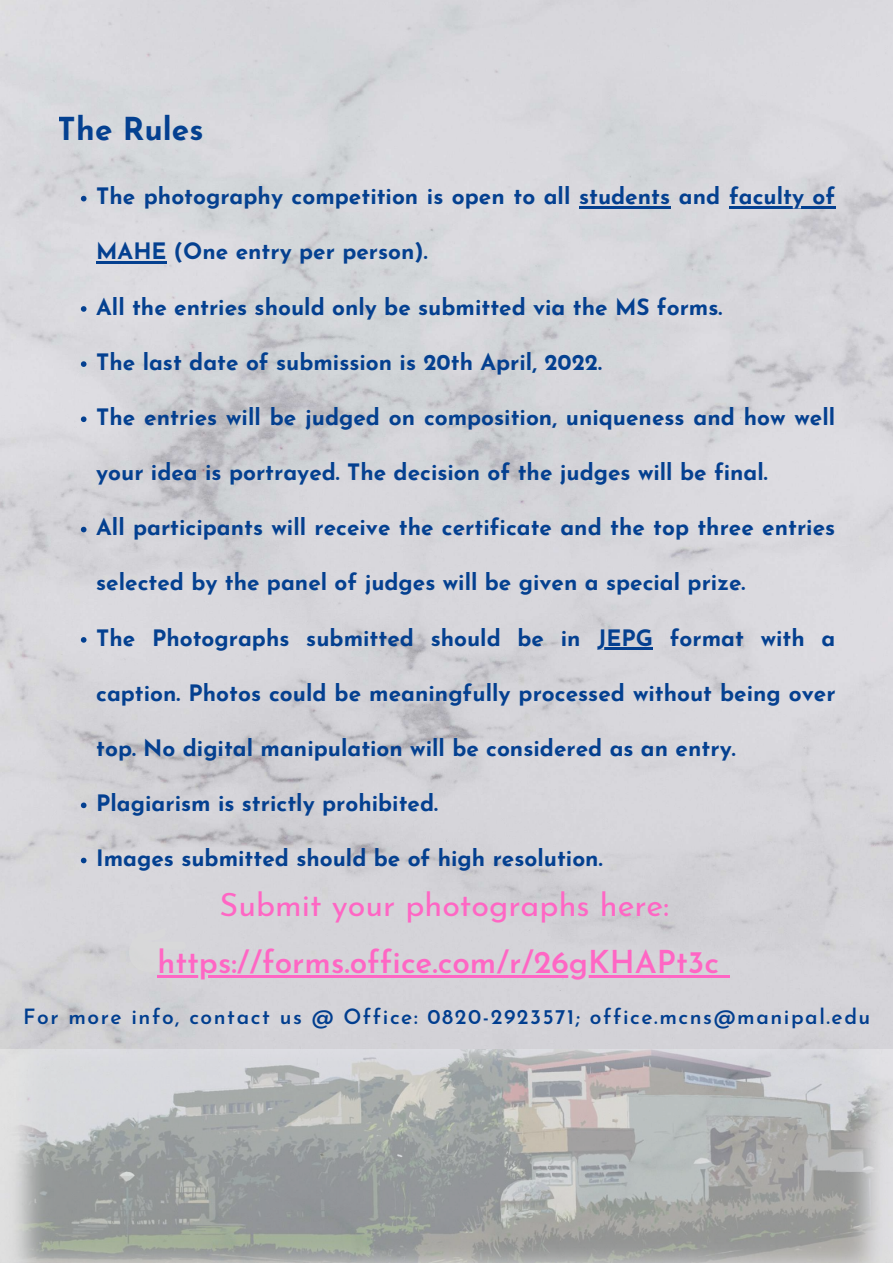
<style>
.page{position:relative;width:893px;height:1263px;background:#fff}
.page>*{position:absolute;margin:0;border:0;box-sizing:border-box;transform-origin:0 0}
.t1{font:32.25px "Josefin Sans";color:#ff66c4}
.t2{font:700 31.58px "Josefin Sans";color:#013e8f}
.t3{font:600 31.5px "Josefin Sans";color:#ff66c4}
.t4{font:700 22.58px "Josefin Sans";color:#013e8f}
.t5{font:600 21px "Josefin Sans";letter-spacing:.075em;color:#013e8f}
</style>
<div class="page">
<img style="left:0;top:0;width:893px;height:1050px">
<div style="left:129px;top:928px;width:57px;height:44px;background:#d7d7d9"></div>
<svg style="left:81px;top:196px;width:5px;height:5px"></svg>
<hr style="left:579px;top:206px;width:91px;height:2px;background:#013e8f">
<hr style="left:729px;top:206px;width:106px;height:2px;background:#013e8f">
<hr style="left:96px;top:261px;width:71px;height:2px;background:#013e8f">
<svg style="left:81px;top:306px;width:5px;height:6px"></svg>
<svg style="left:81px;top:361px;width:5px;height:6px"></svg>
<svg style="left:81px;top:416px;width:5px;height:6px"></svg>
<svg style="left:81px;top:527px;width:5px;height:5px"></svg>
<svg style="left:81px;top:637px;width:5px;height:6px"></svg>
<hr style="left:597px;top:647px;width:56px;height:2px;background:#013e8f">
<svg style="left:81px;top:802px;width:5px;height:6px"></svg>
<svg style="left:81px;top:858px;width:5px;height:5px"></svg>
<img style="left:0;top:1050px;width:893px;height:213px">
<hr style="left:157px;top:975px;width:562px;height:2px;background:#ff66c4">
<svg style="left:719px;top:975px;width:10px;height:2px"></svg>
<h2 class="t2" style="left:58px;top:116px;width:147px">The Rules</h2>
<p class="t4" style="left:96px;top:187px;width:740px">The photography competition is open to all students and faculty of</p>
<p class="t4" style="left:96px;top:242px;width:333px">MAHE (One entry per person).</p>
<p class="t4" style="left:96px;top:298px;width:627px">All the entries should only be submitted via the MS forms.</p>
<p class="t4" style="left:96px;top:353px;width:507px">The last date of submission is 20th April, 2022.</p>
<p class="t4" style="left:96px;top:408px;width:740px">The entries will be judged on composition, uniqueness and how well</p>
<p class="t4" style="left:96px;top:463px;width:673px">your idea is portrayed. The decision of the judges will be final.</p>
<p class="t4" style="left:96px;top:518px;width:740px">All participants will receive the certificate and the top three entries</p>
<p class="t4" style="left:96px;top:573px;width:651px">selected by the panel of judges will be given a special prize.</p>
<p class="t4" style="left:96px;top:628px;width:741px">The Photographs submitted should be in JEPG format with a</p>
<p class="t4" style="left:96px;top:684px;width:741px">caption. Photos could be meaningfully processed without being over</p>
<p class="t4" style="left:96px;top:739px;width:641px">top. No digital manipulation will be considered as an entry.</p>
<p class="t4" style="left:96px;top:794px;width:343px">Plagiarism is strictly prohibited.</p>
<p class="t4" style="left:96px;top:849px;width:508px">Images submitted should be of high resolution.</p>
<h1 class="t1" style="left:220px;top:892px;width:451px">Submit your photographs here:</h1>
<h3 class="t3" style="left:157px;top:949px;width:563px">https://forms.office.com/r/26gKHAPt3c</h3>
<p class="t5" style="left:23px;top:1008px;width:848px">For more info, contact us @ Office: 0820-2923571; office.mcns@manipal.edu</p>
</div>
